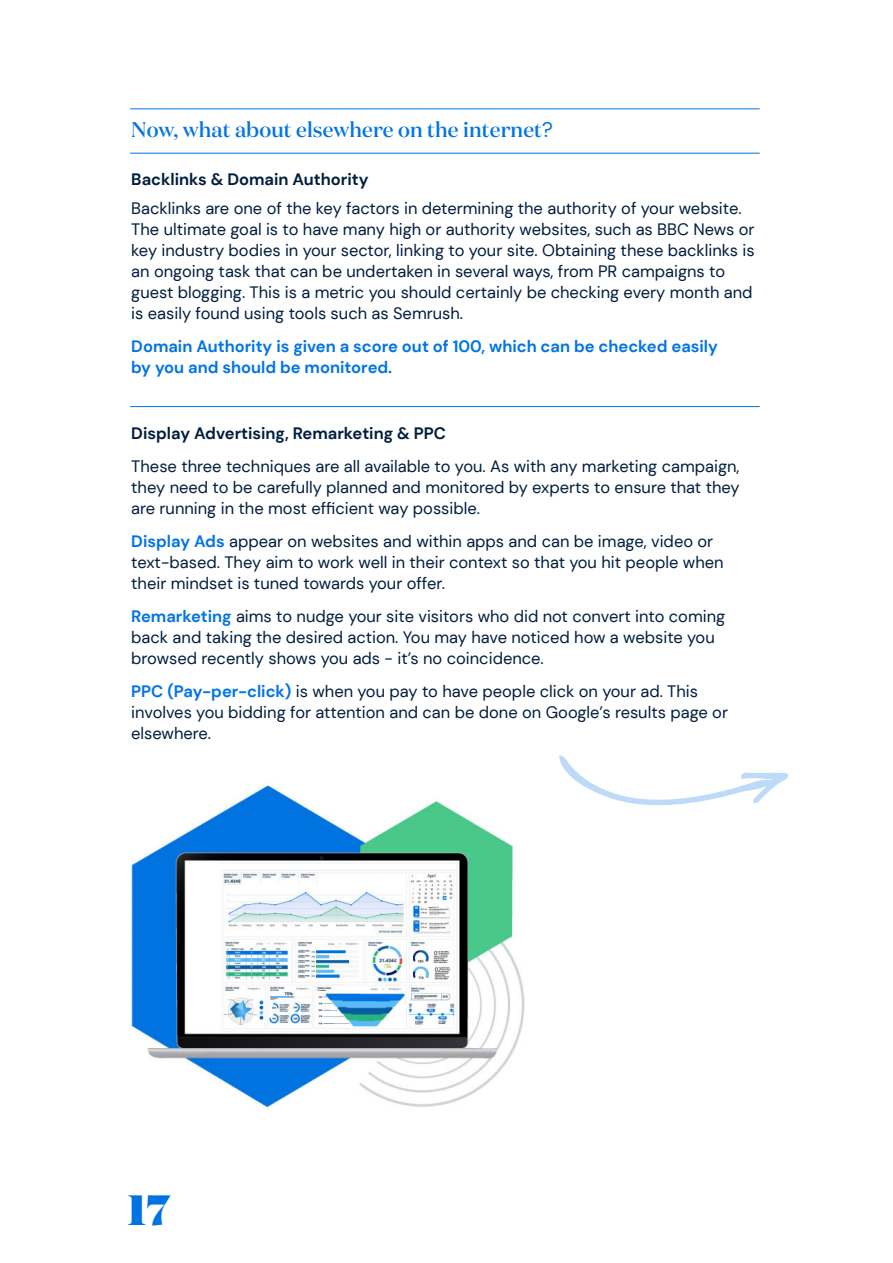
<style>
.page{position:relative;width:893px;height:1263px;background:#fff}
.page>*{position:absolute;margin:0;border:0;box-sizing:border-box;transform-origin:0 0}
.t1{font:900 42.3px "Domaine Display Test";color:#0073e2}
.t2{font:500 21px "Domaine Display Test";letter-spacing:.005em;color:#0073e5}
.t3{font:16.5px/21px "DM Sans";color:#001d3d}
.t4{font:700 16.5px/21px "DM Sans";color:#0073e5}
.t5{font:700 16.5px "DM Sans";color:#001d3d}
.s1{font-family:"DM Sans";font-weight:400}
.s2{font-weight:700;color:#0073e5}
</style>
<div class="page">
<hr style="left:130px;top:153px;width:630px;height:1px;background:#0073e5">
<hr style="left:130px;top:406px;width:630px;height:1px;background:#0073e5">
<hr style="left:130px;top:108px;width:630px;height:1px;background:#0073e5">
<svg style="left:559px;top:755px;width:229px;height:50px"></svg>
<img style="left:131px;top:781px;width:394px;height:329px">
<p class="t2" style="left:131px;top:117px;width:423px">Now, what about elsewhere on the internet<span class="s1">?</span></p>
<p class="t5" style="left:131px;top:169px;width:239px">Backlinks &amp; Domain Authority</p>
<p class="t3" style="left:131px;top:198px;width:625px">Backlinks are one of the key factors in determining the authority of your website.<br>The ultimate goal is to have many high or authority websites, such as BBC News or key industry bodies in your sector, linking to your site. Obtaining these backlinks is an ongoing task that can be undertaken in several ways, from PR campaigns to guest blogging. This is a metric you should certainly be checking every month and is easily found using tools such as Semrush.</p>
<p class="t4" style="left:131px;top:336px;width:588px">Domain Authority is given a score out of 100, which can be checked easily by you and should be monitored.</p>
<p class="t5" style="left:131px;top:423px;width:316px">Display Advertising, Remarketing &amp; PPC</p>
<p class="t3" style="left:131px;top:456px;width:610px;text-align:justify">These three techniques are all available to you. As with any marketing campaign, they need to be carefully planned and monitored by experts to ensure that they are running in the most efficient way possible.</p>
<p class="t3" style="left:131px;top:531px;width:594px"><span class="s2">Display Ads</span> appear on websites and within apps and can be image, video or text-based. They aim to work well in their context so that you hit people when their mindset is tuned towards your offer.</p>
<p class="t3" style="left:131px;top:606px;width:595px"><span class="s2">Remarketing</span> aims to nudge your site visitors who did not convert into coming back and taking the desired action. You may have noticed how a website you browsed recently shows you ads - it’s no coincidence.</p>
<p class="t3" style="left:131px;top:681px;width:598px"><span class="s2">PPC (Pay-per-click)</span> is when you pay to have people click on your ad. This involves you bidding for attention and can be done on Google’s results page or elsewhere.</p>
<h1 class="t1" style="left:128px;top:1181px;width:44px">17</h1>
</div>
